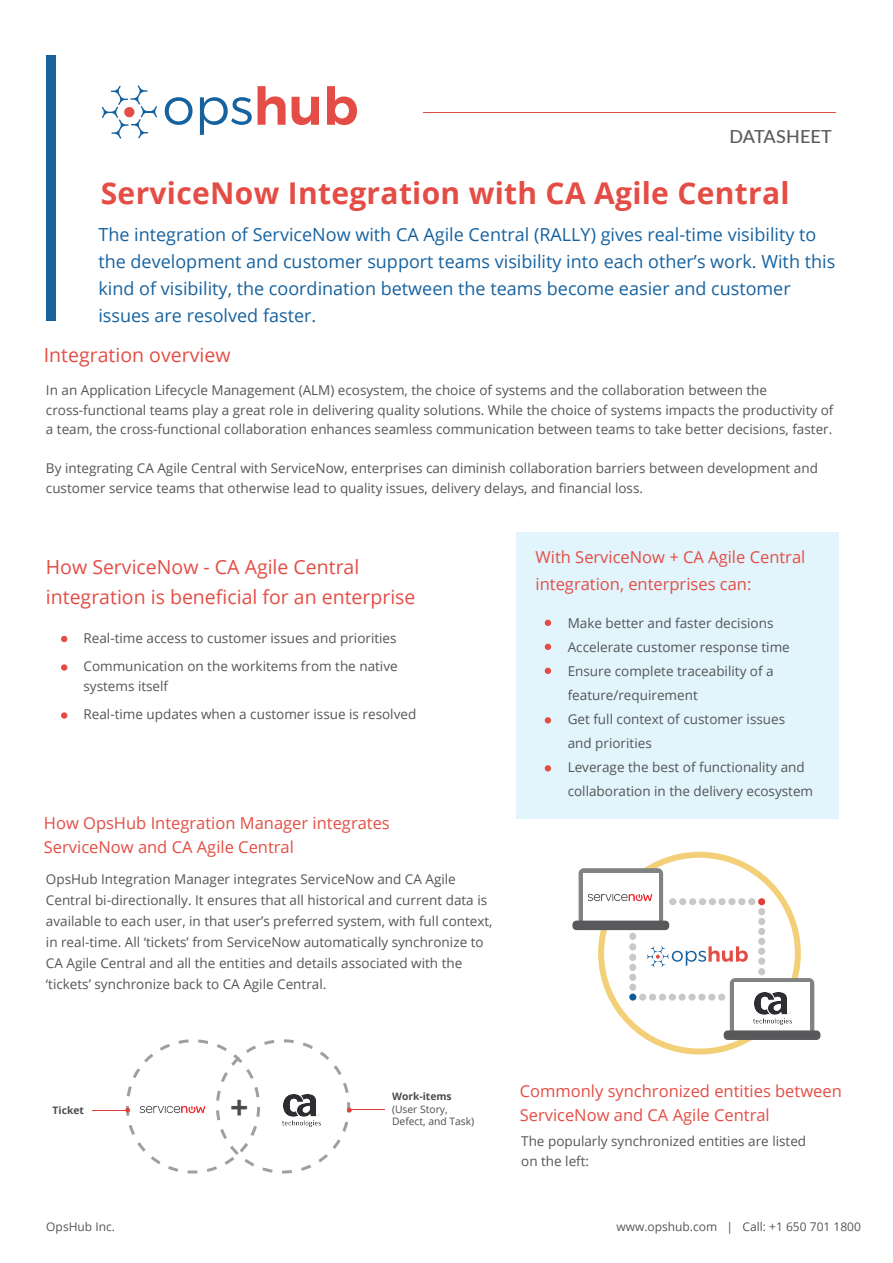
<style>
.page{position:relative;width:893px;height:1263px;background:#fff}
.page>*{position:absolute;margin:0;border:0;box-sizing:border-box;transform-origin:0 0}
.t1{font:700 32.1px "Open Sans";color:#4c4c4c}
.t2{font:700 30px "Open Sans";letter-spacing:.01em;color:#e44d45}
.t3{font:19.5px/30px "Open Sans";color:#e44d45}
.t4{font:18px/27px "Open Sans";color:#16629f}
.t5{font:500 18px "Lato";letter-spacing:.01em;color:#585b5b}
.t6{font:16.5px/24px "Open Sans";color:#e44d45}
.t7{font:13.5px/24px "Open Sans";color:#535557}
.t8{font:12px "Open Sans";color:#535557}
.t9{font:10.35px/12.3px "Open Sans";color:#4c4c4c}
.t10{font:700 10.35px "Open Sans";color:#4c4c4c}
</style>
<div class="page">
<hr style="left:423px;top:112px;width:413px;height:1px;background:#e44d45">
<div style="left:516px;top:532px;width:322px;height:286px;background:#e2f4fc"></div>
<svg style="left:545px;top:620px;width:6px;height:6px"></svg>
<svg style="left:545px;top:644px;width:6px;height:6px"></svg>
<svg style="left:545px;top:668px;width:6px;height:6px"></svg>
<svg style="left:545px;top:717px;width:6px;height:6px"></svg>
<svg style="left:545px;top:765px;width:6px;height:6px"></svg>
<svg style="left:61px;top:636px;width:6px;height:6px"></svg>
<div style="left:61px;top:664px;width:6px;height:7px;background:#e44d45;border-radius:50%"></div>
<div style="left:61px;top:712px;width:6px;height:7px;background:#e44d45;border-radius:50%"></div>
<hr style="left:92px;top:1110px;width:34px;height:1px;background:#df4139">
<svg style="left:125px;top:1039px;width:227px;height:135px"></svg>
<hr style="left:350px;top:1109px;width:35px;height:1px;background:#df4139">
<img style="left:139px;top:1089px;width:67px;height:41px">
<img style="left:282px;top:1094px;width:38px;height:32px">
<div style="left:47px;top:56px;width:9px;height:265px;background:#16629f"></div>
<div style="left:598px;top:852px;width:203px;height:202px;border:6px solid #f3cf78;border-radius:50%"></div>
<div style="left:730px;top:978px;width:84px;height:58px;background:#808283;border-radius:5px"></div>
<div style="left:734px;top:983px;width:76px;height:48px;background:#fff"></div>
<div style="left:724px;top:1030px;width:96px;height:10px;background:#59595b;border-radius:4px"></div>
<div style="left:579px;top:868px;width:84px;height:58px;background:#808283;border-radius:5px"></div>
<div style="left:583px;top:873px;width:76px;height:48px;background:#fff"></div>
<div style="left:572px;top:920px;width:97px;height:10px;background:#59595b;border-radius:4px"></div>
<div style="left:649px;top:994px;width:7px;height:6px;background:#c9c8c8;border-radius:3px"></div>
<div style="left:639px;top:994px;width:7px;height:6px;background:#c9c8c8;border-radius:3px"></div>
<svg style="left:629px;top:993px;width:7px;height:7px"></svg>
<div style="left:629px;top:964px;width:7px;height:7px;background:#c9c8c8;border-radius:3px"></div>
<div style="left:629px;top:974px;width:7px;height:7px;background:#c9c8c8;border-radius:3px"></div>
<div style="left:629px;top:983px;width:7px;height:8px;background:#c9c8c8;border-radius:3px"></div>
<div style="left:659px;top:994px;width:7px;height:6px;background:#c9c8c8;border-radius:3px"></div>
<div style="left:669px;top:994px;width:7px;height:6px;background:#c9c8c8;border-radius:3px"></div>
<div style="left:688px;top:994px;width:8px;height:6px;background:#c9c8c8;border-radius:3px"></div>
<div style="left:678px;top:994px;width:8px;height:6px;background:#c9c8c8;border-radius:3px"></div>
<div style="left:698px;top:994px;width:8px;height:6px;background:#c9c8c8;border-radius:3px"></div>
<div style="left:708px;top:994px;width:7px;height:6px;background:#c9c8c8;border-radius:3px"></div>
<div style="left:718px;top:994px;width:7px;height:6px;background:#c9c8c8;border-radius:3px"></div>
<div style="left:629px;top:954px;width:7px;height:7px;background:#c9c8c8;border-radius:3px"></div>
<div style="left:629px;top:943px;width:7px;height:7px;background:#c9c8c8;border-radius:3px"></div>
<div style="left:629px;top:933px;width:7px;height:7px;background:#c9c8c8;border-radius:3px"></div>
<div style="left:738px;top:898px;width:7px;height:7px;background:#c9c8c8;border-radius:3px"></div>
<div style="left:748px;top:898px;width:7px;height:7px;background:#c9c8c8;border-radius:3px"></div>
<svg style="left:758px;top:898px;width:7px;height:7px"></svg>
<div style="left:758px;top:928px;width:7px;height:7px;background:#c9c8c8;border-radius:3px"></div>
<div style="left:758px;top:918px;width:7px;height:7px;background:#c9c8c8;border-radius:3px"></div>
<div style="left:758px;top:908px;width:7px;height:7px;background:#c9c8c8;border-radius:3px"></div>
<div style="left:728px;top:898px;width:8px;height:7px;background:#c9c8c8;border-radius:3px"></div>
<div style="left:718px;top:898px;width:8px;height:7px;background:#c9c8c8;border-radius:3px"></div>
<div style="left:699px;top:898px;width:7px;height:7px;background:#c9c8c8;border-radius:3px"></div>
<div style="left:709px;top:898px;width:7px;height:7px;background:#c9c8c8;border-radius:3px"></div>
<div style="left:689px;top:898px;width:7px;height:7px;background:#c9c8c8;border-radius:3px"></div>
<div style="left:679px;top:898px;width:7px;height:7px;background:#c9c8c8;border-radius:3px"></div>
<div style="left:669px;top:898px;width:7px;height:7px;background:#c9c8c8;border-radius:3px"></div>
<div style="left:758px;top:957px;width:7px;height:8px;background:#c9c8c8;border-radius:3px"></div>
<div style="left:758px;top:948px;width:7px;height:7px;background:#c9c8c8;border-radius:3px"></div>
<div style="left:758px;top:938px;width:7px;height:7px;background:#c9c8c8;border-radius:3px"></div>
<div style="left:758px;top:968px;width:7px;height:7px;background:#c9c8c8;border-radius:3px"></div>
<svg style="left:647px;top:946px;width:101px;height:21px"></svg>
<svg style="left:165px;top:97px;width:28px;height:28px"></svg>
<svg style="left:200px;top:97px;width:52px;height:38px"></svg>
<svg style="left:258px;top:86px;width:28px;height:39px"></svg>
<svg style="left:292px;top:97px;width:27px;height:28px"></svg>
<svg style="left:327px;top:86px;width:30px;height:39px"></svg>
<svg style="left:102px;top:85px;width:55px;height:54px"></svg>
<div style="left:124px;top:107px;width:10px;height:10px;background:#e44d45;border-radius:50%"></div>
<img style="left:587px;top:893px;width:66px;height:9px">
<img style="left:753px;top:992px;width:38px;height:32px">
<h3 class="t5" style="left:729px;top:123px;width:104px">DATASHEET</h3>
<h2 class="t2" style="left:101px;top:172px;width:690px">ServiceNow Integration with CA Agile Central</h2>
<p class="t4" style="left:98px;top:221px;width:738px">The integration of ServiceNow with CA Agile Central (RALLY) gives real-time visibility to the development and customer support teams visibility into each other’s work. With this kind of visibility, the coordination between the teams become easier and customer issues are resolved faster.</p>
<h3 class="t3" style="left:44px;top:339px;width:188px">Integration overview</h3>
<p class="t7" style="left:46px;top:380px;width:789px;line-height:19.5px">In an Application Lifecycle Management (ALM) ecosystem, the choice of systems and the collaboration between the cross-functional teams play a great role in delivering quality solutions. While the choice of systems impacts the productivity of a team, the cross-functional collaboration enhances seamless communication between teams to take better decisions, faster.</p>
<p class="t7" style="left:46px;top:458px;width:773px;line-height:19.5px">By integrating CA Agile Central with ServiceNow, enterprises can diminish collaboration barriers between development and customer service teams that otherwise lead to quality issues, delivery delays, and financial loss.</p>
<h3 class="t3" style="left:46px;top:551px;width:371px">How ServiceNow - CA Agile Central integration is beneficial for an enterprise</h3>
<p class="t7" style="left:84px;top:626px;width:315px">Real-time access to customer issues and priorities</p>
<p class="t7" style="left:84px;top:656px;width:316px;line-height:19.5px">Communication on the workitems from the native systems itself</p>
<p class="t7" style="left:84px;top:702px;width:334px">Real-time updates when a customer issue is resolved</p>
<p class="t6" style="left:44px;top:810px;width:347px">How OpsHub Integration Manager integrates<br>ServiceNow and CA Agile Central</p>
<p class="t7" style="left:46px;top:868px;width:448px;line-height:21px">OpsHub Integration Manager integrates ServiceNow and CA Agile Central bi-directionally. It ensures that all historical and current data is available to each user, in that user’s preferred system, with full context, in real-time. All ‘tickets’ from ServiceNow automatically synchronize to CA Agile Central and all the entities and details associated with the ‘tickets’ synchronize back to CA Agile Central.</p>
<p class="t6" style="left:536px;top:543px;width:271px;line-height:27px">With ServiceNow + CA Agile Central integration, enterprises can:</p>
<p class="t7" style="left:568px;top:611px;width:247px">Make better and faster decisions<br>Accelerate customer response time<br>Ensure complete traceability of a feature/requirement<br>Get full context of customer issues<br>and priorities<br>Leverage the best of functionality and collaboration in the delivery ecosystem</p>
<p class="t10" style="left:53px;top:1103px;width:33px">Ticket</p>
<h1 class="t1" style="left:230px;top:1085px;width:20px">+</h1>
<p class="t10" style="left:392px;top:1089px;width:61px">Work-items</p>
<p class="t9" style="left:392px;top:1103px;width:84px">(User Story,<br>Defect, and Task)</p>
<p class="t6" style="left:520px;top:1079px;width:324px">Commonly synchronized entities between<br>ServiceNow and CA Agile Central</p>
<p class="t7" style="left:521px;top:1131px;width:287px;line-height:19.5px">The popularly synchronized entities are listed on the left:</p>
<p class="t8" style="left:46px;top:1219px;width:70px">OpsHub Inc.</p>
<p class="t8" style="left:616px;top:1219px;width:246px">www.opshub.com | Call: +1 650 701 1800</p>
</div>
